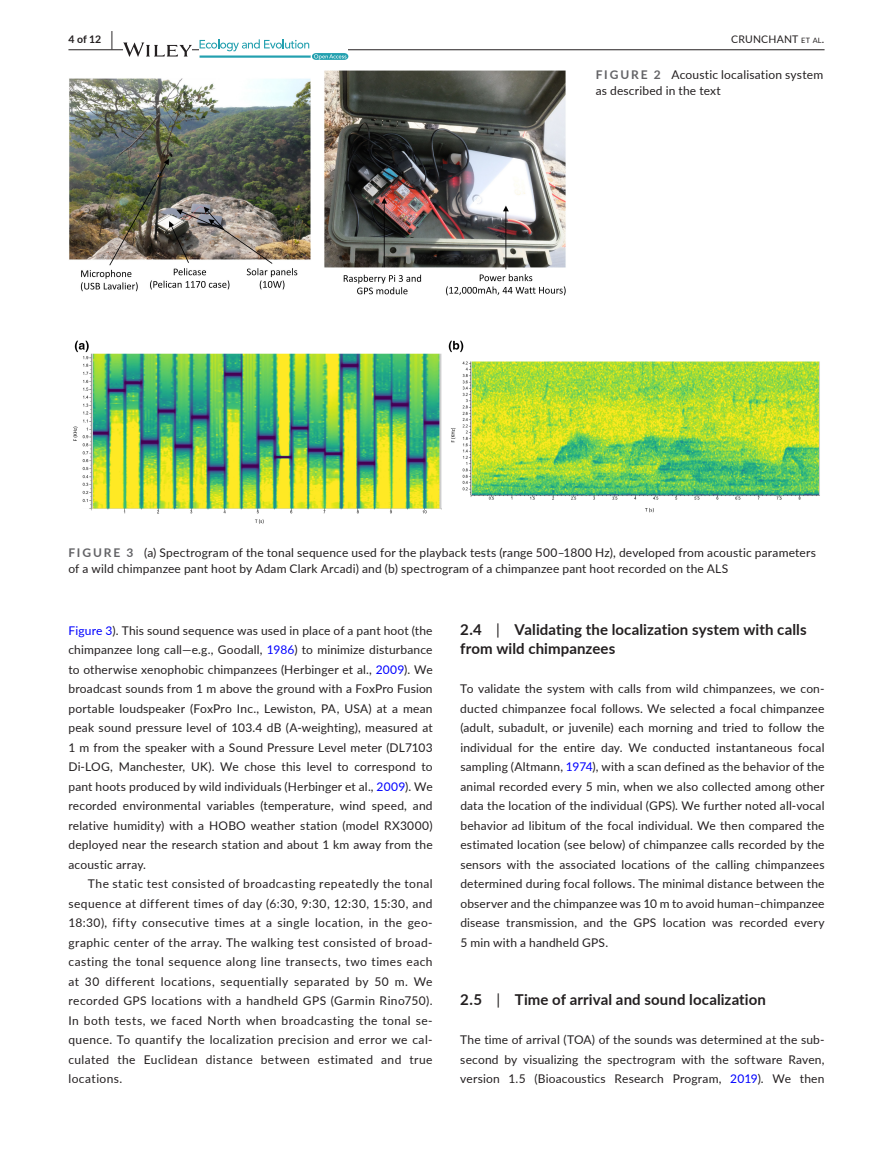
<style>
.page{position:relative;width:893px;height:1174px;background:#fff}
.page>*{position:absolute;margin:0;border:0;box-sizing:border-box;transform-origin:0 0}
.t1{font:700 15px/19.5px "Lato";letter-spacing:.005em;color:#231f20}
.t2{font:12px/19.5px "Lato";letter-spacing:.015em;color:#231f20;text-align:justify}
.t3{font:10.5px "Lato";letter-spacing:.02em;color:#231f20}
.t4{font:700 10.5px "Lato";color:#231f20}
.s1{font-size:19.5px}
.s2{font-size:7.35px}
.s3{font-weight:700;color:#636366}
.s4{color:#00f}
.s5{font-weight:400}
</style>
<div class="page">
<hr style="left:68px;top:49px;width:756px;height:1px;background:#231f20">
<svg style="left:123px;top:42px;width:69px;height:15px"></svg>
<svg style="left:200px;top:39px;width:148px;height:21px"></svg>
<img style="left:69px;top:70px;width:497px;height:226px">
<img style="left:73px;top:341px;width:747px;height:183px">
<p class="t4" style="left:68px;top:31px;width:46px">4 of 12 <span class="s1">|</span></p>
<p class="t3" style="left:731px;top:31px;width:95px">CRUNCHANT <span class="s2">et al</span>.</p>
<p class="t2" style="left:596px;top:66px;width:229px;line-height:16.5px"><span class="s3">FIGURE 2</span> Acoustic localisation system as described in the text</p>
<p class="t2" style="left:68px;top:544px;width:749px;line-height:16.5px"><span class="s3">FIGURE 3</span> (a) Spectrogram of the tonal sequence used for the playback tests (range 500–1800 Hz), developed from acoustic parameters of a wild chimpanzee pant hoot by Adam Clark Arcadi) and (b) spectrogram of a chimpanzee pant hoot recorded on the ALS</p>
<p class="t2" style="left:68px;top:620px;width:366px"><span class="s4">Figure 3</span>). This sound sequence was used in place of a pant hoot (the chimpanzee long call—e.g., Goodall, <span class="s4">1986</span>) to minimize disturbance to otherwise xenophobic chimpanzees (Herbinger et al., <span class="s4">2009</span>). We broadcast sounds from 1 m above the ground with a FoxPro Fusion portable loudspeaker (FoxPro Inc., Lewiston, PA, USA) at a mean peak sound pressure level of 103.4 dB (A-weighting), measured at 1 m from the speaker with a Sound Pressure Level meter (DL7103<br>Di-LOG, Manchester, UK). We chose this level to correspond to pant hoots produced by wild individuals (Herbinger et al., <span class="s4">2009</span>). We recorded environmental variables (temperature, wind speed, and relative humidity) with a HOBO weather station (model RX3000) deployed near the research station and about 1 km away from the acoustic array.</p>
<p class="t2" style="left:68px;top:873px;width:366px;text-indent:20px">The static test consisted of broadcasting repeatedly the tonal sequence at different times of day (6:30, 9:30, 12:30, 15:30, and 18:30), fifty consecutive times at a single location, in the geo&shy;graphic center of the array. The walking test consisted of broad&shy;casting the tonal sequence along line transects, two times each at 30 different locations, sequentially separated by 50 m. We recorded GPS locations with a handheld GPS (Garmin Rino750).<br>In both tests, we faced North when broadcasting the tonal se&shy;quence. To quantify the localization precision and error we cal&shy;culated the Euclidean distance between estimated and true locations.</p>
<p class="t1" style="left:460px;top:619px;width:348px">2.4 <span class="s5">|</span> Validating the localization system with calls from wild chimpanzees</p>
<p class="t2" style="left:460px;top:678px;width:366px">To validate the system with calls from wild chimpanzees, we con&shy;ducted chimpanzee focal follows. We selected a focal chimpanzee (adult, subadult, or juvenile) each morning and tried to follow the individual for the entire day. We conducted instantaneous focal sampling (Altmann, <span class="s4">1974</span>), with a scan defined as the behavior of the animal recorded every 5 min, when we also collected among other data the location of the individual (GPS). We further noted all-vocal behavior ad libitum of the focal individual. We then compared the estimated location (see below) of chimpanzee calls recorded by the sensors with the associated locations of the calling chimpanzees determined during focal follows. The minimal distance between the observer and the chimpanzee was 10 m to avoid human–chimpanzee disease transmission, and the GPS location was recorded every 5 min with a handheld GPS.</p>
<p class="t1" style="left:460px;top:989px;width:307px">2.5 <span class="s5">|</span> Time of arrival and sound localization</p>
<p class="t2" style="left:460px;top:1029px;width:366px">The time of arrival (TOA) of the sounds was determined at the sub&shy;second by visualizing the spectrogram with the software Raven, version 1.5 (Bioacoustics Research Program, <span class="s4">2019</span>). We then</p>
</div>
